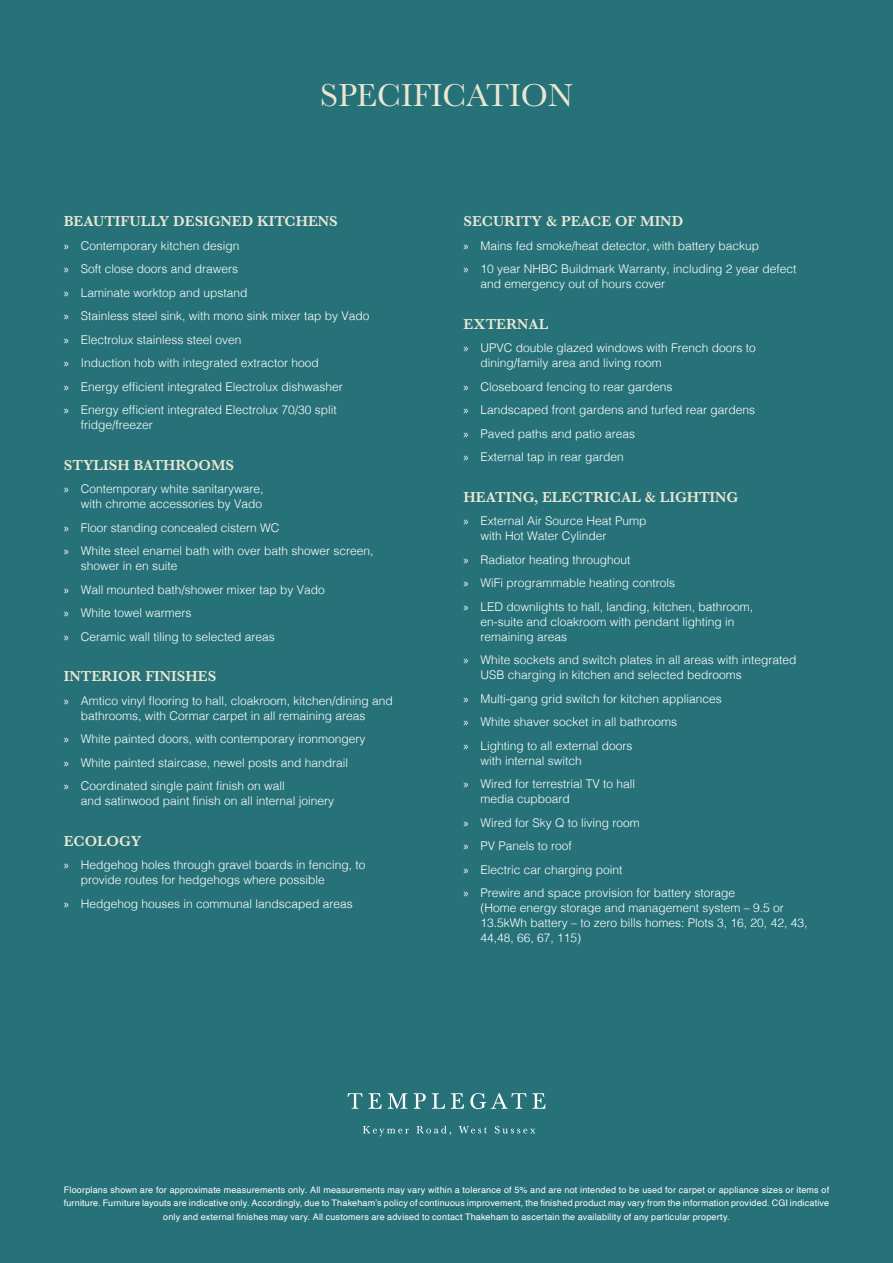
<style>
.page{position:relative;width:893px;height:1263px;background:#277279}
.page>*{position:absolute;margin:0;border:0;box-sizing:border-box;transform-origin:0 0}
.t1{font:33px "Baskerville";color:#e9e7d4}
.t2{font:600 15px "Baskerville";color:#e9e7d4}
.t3{font:300 12px/23.5px "Helvetica";color:#fff}
.t4{font:9px/13.5px "Helvetica";letter-spacing:.02em;color:#fff;text-align:center}
.s1{font-family:"Myriad Pro";font-weight:400}
</style>
<div class="page">
<svg style="left:347px;top:1093px;width:16px;height:16px"></svg>
<svg style="left:369px;top:1093px;width:13px;height:16px"></svg>
<svg style="left:388px;top:1093px;width:19px;height:16px"></svg>
<svg style="left:414px;top:1093px;width:12px;height:16px"></svg>
<svg style="left:432px;top:1093px;width:13px;height:16px"></svg>
<svg style="left:451px;top:1093px;width:13px;height:16px"></svg>
<svg style="left:470px;top:1093px;width:56px;height:16px"></svg>
<svg style="left:532px;top:1093px;width:13px;height:16px"></svg>
<svg style="left:363px;top:1126px;width:46px;height:10px"></svg>
<svg style="left:416px;top:1126px;width:35px;height:9px"></svg>
<svg style="left:459px;top:1126px;width:28px;height:7px"></svg>
<svg style="left:495px;top:1126px;width:40px;height:7px"></svg>
<h1 class="t1" style="left:320px;top:74px;width:254px">SPECIFICATION</h1>
<p class="t2" style="left:64px;top:211px;width:276px">BEAUTIFULLY DESIGNED KITCHENS</p>
<p class="t3" style="left:64px;top:233px;width:307px"><span class="s1">»</span> Contemporary kitchen design<br><span class="s1">»</span> Soft close doors and drawers<br><span class="s1">»</span> Laminate worktop and upstand<br><span class="s1">»</span> Stainless steel sink, with mono sink mixer tap by Vado <span class="s1">»</span> Electrolux stainless steel oven<br><span class="s1">»</span> Induction hob with integrated extractor hood<br><span class="s1">»</span> Energy efficient integrated Electrolux dishwasher<br><span class="s1">»</span> Energy efficient integrated Electrolux 70/30 split</p>
<p class="t3" style="left:81px;top:412px;width:74px">fridge/freezer</p>
<p class="t2" style="left:64px;top:454px;width:172px">STYLISH BATHROOMS</p>
<p class="t3" style="left:64px;top:480px;width:201px;line-height:15px;text-align:right"><span class="s1">»</span> Contemporary white sanitaryware, with chrome accessories by Vado</p>
<p class="t3" style="left:64px;top:515px;width:311px"><span class="s1">»</span> Floor standing concealed cistern WC<br><span class="s1">»</span> White steel enamel bath with over bath shower screen,</p>
<p class="t3" style="left:64px;top:553px;width:263px;text-indent:17px">shower in en suite<br><span class="s1">»</span> Wall mounted bath/shower mixer tap by Vado <span class="s1">»</span> White towel warmers<br><span class="s1">»</span> Ceramic wall tiling to selected areas</p>
<p class="t2" style="left:64px;top:666px;width:154px">INTERIOR FINISHES</p>
<p class="t3" style="left:81px;top:692px;width:314px;line-height:15px;text-indent:-17px"><span class="s1">»</span> Amtico vinyl flooring to hall, cloakroom, kitchen/dining and bathrooms, with Cormar carpet in all remaining areas</p>
<p class="t3" style="left:64px;top:726px;width:303px"><span class="s1">»</span> White painted doors, with contemporary ironmongery <span class="s1">»</span> White painted staircase, newel posts and handrail<br><span class="s1">»</span> Coordinated single paint finish on wall</p>
<p class="t3" style="left:81px;top:788px;width:255px">and satinwood paint finish on all internal joinery</p>
<p class="t2" style="left:64px;top:830px;width:79px">ECOLOGY</p>
<p class="t3" style="left:81px;top:857px;width:286px;line-height:15px;text-indent:-17px"><span class="s1">»</span> Hedgehog holes through gravel boards in fencing, to provide routes for hedgehogs where possible</p>
<p class="t3" style="left:64px;top:891px;width:291px"><span class="s1">»</span> Hedgehog houses in communal landscaped areas</p>
<p class="t2" style="left:463px;top:211px;width:221px">SECURITY &amp; PEACE OF MIND</p>
<p class="t3" style="left:463px;top:233px;width:335px"><span class="s1">»</span> Mains fed smoke/heat detector, with battery backup<br><span class="s1">»</span> 10 year NHBC Buildmark Warranty, including 2 year defect</p>
<p class="t3" style="left:480px;top:271px;width:186px">and emergency out of hours cover</p>
<p class="t2" style="left:463px;top:313px;width:86px">EXTERNAL</p>
<p class="t3" style="left:480px;top:339px;width:277px;line-height:15px;text-indent:-17px"><span class="s1">»</span> UPVC double glazed windows with French doors to dining/family area and living room</p>
<p class="t3" style="left:463px;top:374px;width:293px"><span class="s1">»</span> Closeboard fencing to rear gardens<br><span class="s1">»</span> Landscaped front gardens and turfed rear gardens <span class="s1">»</span> Paved paths and patio areas<br><span class="s1">»</span> External tap in rear garden</p>
<p class="t2" style="left:463px;top:486px;width:276px">HEATING, ELECTRICAL &amp; LIGHTING</p>
<p class="t3" style="left:480px;top:512px;width:168px;line-height:15px;text-indent:-17px"><span class="s1">»</span> External Air Source Heat Pump with Hot Water Cylinder</p>
<p class="t3" style="left:463px;top:547px;width:291px"><span class="s1">»</span> Radiator heating throughout<br><span class="s1">»</span> WiFi programmable heating controls<br><span class="s1">»</span> LED downlights to hall, landing, kitchen, bathroom,</p>
<p class="t3" style="left:480px;top:613px;width:256px;line-height:15px">en-suite and cloakroom with pendant lighting in remaining areas</p>
<p class="t3" style="left:480px;top:652px;width:318px;line-height:15px;text-indent:-17px"><span class="s1">»</span> White sockets and switch plates in all areas with integrated<br>USB charging in kitchen and selected bedrooms</p>
<p class="t3" style="left:463px;top:686px;width:260px"><span class="s1">»</span> Multi-gang grid switch for kitchen appliances <span class="s1">»</span> White shaver socket in all bathrooms<br><span class="s1">»</span> Lighting to all external doors</p>
<p class="t3" style="left:463px;top:748px;width:173px;text-indent:17px">with internal switch<br><span class="s1">»</span> Wired for terrestrial TV to hall</p>
<p class="t3" style="left:463px;top:786px;width:273px;text-indent:17px">media cupboard<br><span class="s1">»</span> Wired for Sky Q to living room<br><span class="s1">»</span> PV Panels to roof<br><span class="s1">»</span> Electric car charging point<br><span class="s1">»</span> Prewire and space provision for battery storage</p>
<p class="t3" style="left:480px;top:900px;width:328px;line-height:15px">(Home energy storage and management system – 9.5 or<br>13.5kWh battery – to zero bills homes: Plots 3, 16, 20, 42, 43,<br>44,48, 66, 67, 115)</p>
<p class="t4" style="left:64px;top:1183px;width:767px">Floorplans shown are for approximate measurements only. All measurements may vary within a tolerance of 5% and are not intended to be used for carpet or appliance sizes or items of furniture. Furniture layouts are indicative only. Accordingly, due to Thakeham’s policy of continuous improvement, the finished product may vary from the information provided. CGI indicative only and external finishes may vary. All customers are advised to contact Thakeham to ascertain the availability of any particular property.</p>
</div>
